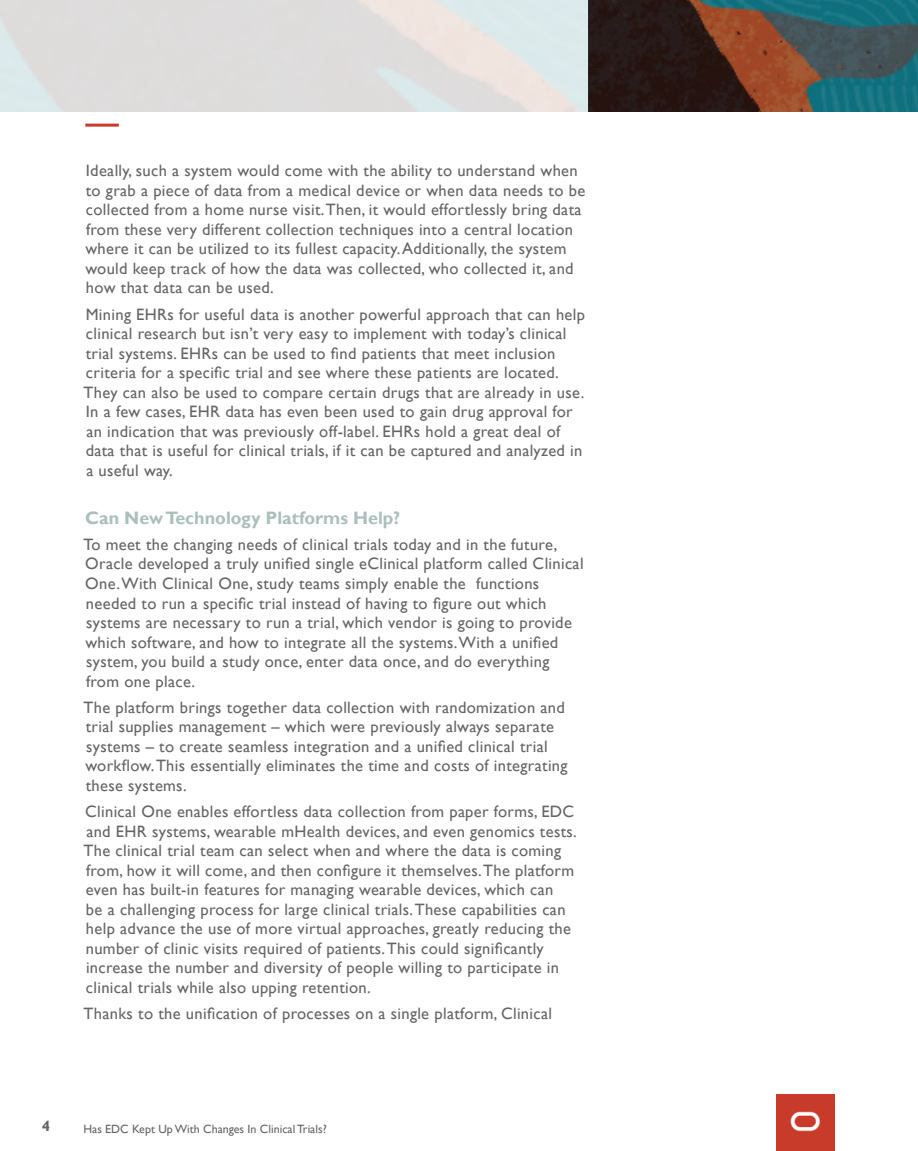
<style>
.page{position:relative;width:918px;height:1151px;background:#fff}
.page>*{position:absolute;margin:0;border:0;box-sizing:border-box;transform-origin:0 0}
.Sub-Head{font:700 18px "Gill Sans";color:#acbfbd}
.Body_Copy{font:16.5px/19.5px "Gill Sans";letter-spacing:.02em;color:#656565}
.t1{font:700 15px "Gill Sans";color:#656565}
.t2{font:12px "Gill Sans";color:#656565}
</style>
<div class="page">
<div style="left:777px;top:1094px;width:58px;height:57px;background:#c83a29"></div>
<img style="left:791px;top:1112px;width:29px;height:20px">
<hr style="left:85px;top:124px;width:34px;height:3px;background:#c83a29">
<img style="left:0;top:0;width:918px;height:111px">
<p class="Body_Copy" style="left:85px;top:161px;width:501px">Ideally, such a system would come with the ability to understand when to grab a piece of data from a medical device or when data needs to be collected from a home nurse visit. Then, it would effortlessly bring data from these very different collection techniques into a central location where it can be utilized to its fullest capacity. Additionally, the system would keep track of how the data was collected, who collected it, and how that data can be used.</p>
<p class="Body_Copy" style="left:84px;top:305px;width:503px">Mining EHRs for useful data is another powerful approach that can help clinical research but isn’t very easy to implement with today’s clinical trial systems. EHRs can be used to find patients that meet inclusion criteria for a specific trial and see where these patients are located.<br>They can also be used to compare certain drugs that are already in use.<br>In a few cases, EHR data has even been used to gain drug approval for an indication that was previously off-label. EHRs hold a great deal of data that is useful for clinical trials, if it can be captured and analyzed in a useful way.</p>
<p class="Sub-Head" style="left:85px;top:507px;width:316px">Can New Technology Platforms Help?</p>
<p class="Body_Copy" style="left:84px;top:535px;width:502px">To meet the changing needs of clinical trials today and in the future, Oracle developed a truly unified single eClinical platform called Clinical One. With Clinical One, study teams simply enable the functions needed to run a specific trial instead of having to figure out which systems are necessary to run a trial, which vendor is going to provide which software, and how to integrate all the systems. With a unified system, you build a study once, enter data once, and do everything from one place.</p>
<p class="Body_Copy" style="left:84px;top:698px;width:485px">The platform brings together data collection with randomization and trial supplies management – which were previously always separate systems – to create seamless integration and a unified clinical trial workflow. This essentially eliminates the time and costs of integrating these systems.</p>
<p class="Body_Copy" style="left:84px;top:802px;width:495px">Clinical One enables effortless data collection from paper forms, EDC and EHR systems, wearable mHealth devices, and even genomics tests.<br>The clinical trial team can select when and where the data is coming from, how it will come, and then configure it themselves. The platform even has built-in features for managing wearable devices, which can<br>be a challenging process for large clinical trials. These capabilities can help advance the use of more virtual approaches, greatly reducing the number of clinic visits required of patients. This could significantly increase the number and diversity of people willing to participate in clinical trials while also upping retention.</p>
<p class="Body_Copy" style="left:84px;top:1004px;width:470px">Thanks to the unification of processes on a single platform, Clinical</p>
<p class="t1" style="left:42px;top:1117px;width:10px">4</p>
<p class="t2" style="left:84px;top:1122px;width:245px">Has EDC Kept Up With Changes In Clinical Trials?</p>
</div>
